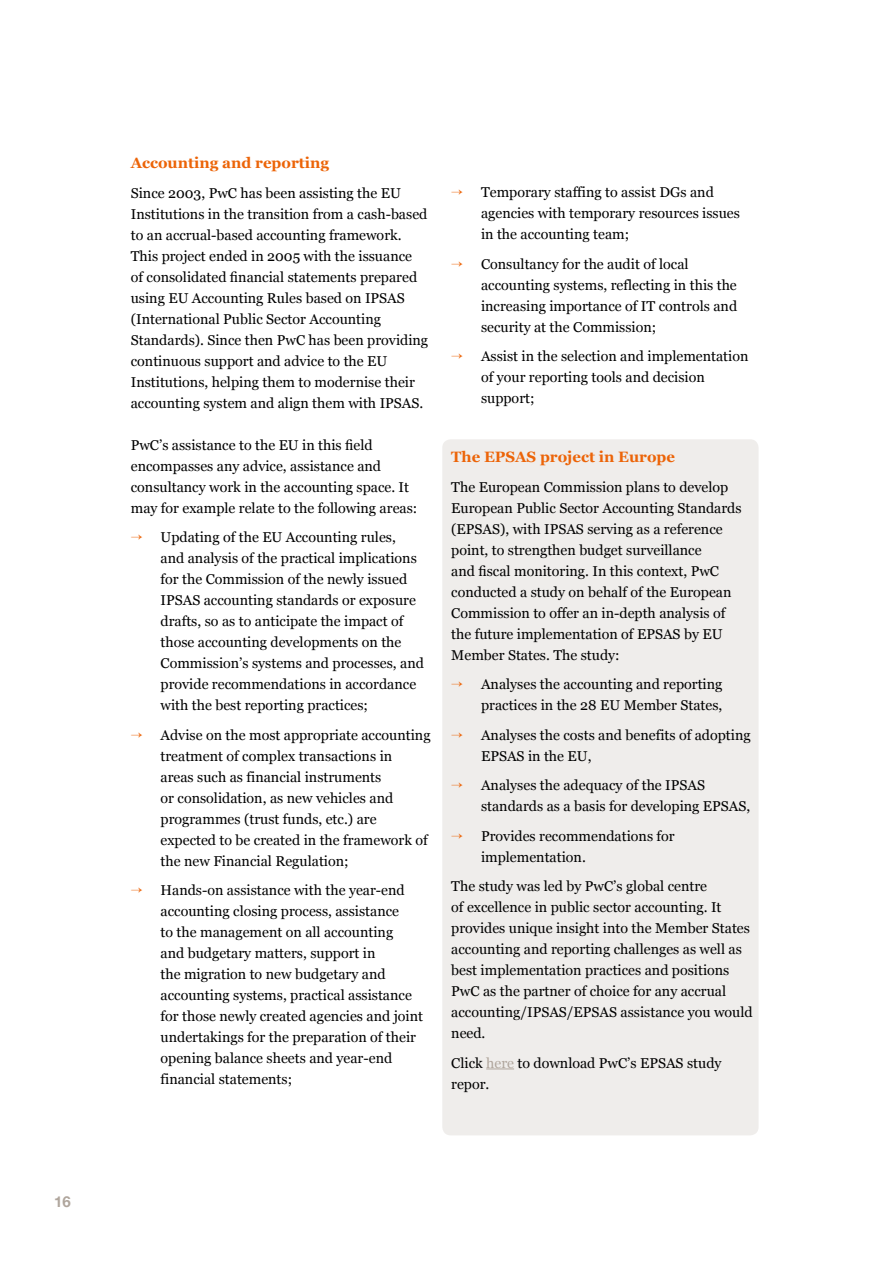
<style>
.page{position:relative;width:893px;height:1263px;background:#fff}
.page>*{position:absolute;margin:0;border:0;box-sizing:border-box;transform-origin:0 0}
.t1{font:700 15px "Georgia";color:#ec6408}
.t2{font:700 15px "Helvetica Neue";color:#b0a69d}
.t3{font:14.25px/21px "Georgia";color:#000}
.s1{color:#ec6408}
.s2{color:#b0a69d}
</style>
<div class="page">
<div style="left:442px;top:439px;width:317px;height:696px;background:#efedeb;border-radius:9px"></div>
<svg style="left:486px;top:1068px;width:28px;height:1px"></svg>
<p class="t2" style="left:54px;top:1190px;width:18px">16</p>
<p class="t1" style="left:131px;top:152px;width:200px">Accounting and reporting</p>
<p class="t3" style="left:131px;top:182px;width:299px">Since 2003, PwC has been assisting the EU Institutions in the transition from a cash-based to an accrual-based accounting framework.<br>This project ended in 2005 with the issuance<br>of consolidated financial statements prepared using EU Accounting Rules based on IPSAS (International Public Sector Accounting Standards). Since then PwC has been providing continuous support and advice to the EU Institutions, helping them to modernise their accounting system and align them with IPSAS.</p>
<p class="t3" style="left:131px;top:434px;width:288px">PwC’s assistance to the EU in this field encompasses any advice, assistance and consultancy work in the accounting space. It may for example relate to the following areas:</p>
<p class="t3" style="left:161px;top:526px;width:265px;text-indent:-30px"><span class="s1">→</span> Updating of the EU Accounting rules,<br>and analysis of the practical implications for the Commission of the newly issued IPSAS accounting standards or exposure drafts, so as to anticipate the impact of those accounting developments on the Commission’s systems and processes, and provide recommendations in accordance with the best reporting practices;</p>
<p class="t3" style="left:161px;top:724px;width:272px;text-indent:-30px"><span class="s1">→</span> Advise on the most appropriate accounting treatment of complex transactions in<br>areas such as financial instruments<br>or consolidation, as new vehicles and programmes (trust funds, etc.) are expected to be created in the framework of the new Financial Regulation;</p>
<p class="t3" style="left:161px;top:879px;width:264px;text-indent:-30px"><span class="s1">→</span> Hands-on assistance with the year-end accounting closing process, assistance<br>to the management on all accounting<br>and budgetary matters, support in<br>the migration to new budgetary and accounting systems, practical assistance for those newly created agencies and joint undertakings for the preparation of their opening balance sheets and year-end financial statements;</p>
<p class="t3" style="left:481px;top:181px;width:260px;text-indent:-30px"><span class="s1">→</span> Temporary staffing to assist DGs and agencies with temporary resources issues in the accounting team;</p>
<p class="t3" style="left:481px;top:253px;width:258px;text-indent:-30px"><span class="s1">→</span> Consultancy for the audit of local accounting systems, reflecting in this the increasing importance of IT controls and security at the Commission;</p>
<p class="t3" style="left:481px;top:345px;width:269px;text-indent:-30px"><span class="s1">→</span> Assist in the selection and implementation of your reporting tools and decision support;</p>
<p class="t1" style="left:451px;top:446px;width:225px">The EPSAS project in Europe</p>
<p class="t3" style="left:451px;top:476px;width:292px">The European Commission plans to develop European Public Sector Accounting Standards (EPSAS), with IPSAS serving as a reference point, to strengthen budget surveillance<br>and fiscal monitoring. In this context, PwC conducted a study on behalf of the European Commission to offer an in-depth analysis of the future implementation of EPSAS by EU Member States. The study:</p>
<p class="t3" style="left:451px;top:673px;width:273px;text-align:right"><span class="s1">→</span> Analyses the accounting and reporting practices in the 28 EU Member States,</p>
<p class="t3" style="left:481px;top:724px;width:271px;text-indent:-30px"><span class="s1">→</span> Analyses the costs and benefits of adopting<br>EPSAS in the EU,</p>
<p class="t3" style="left:481px;top:774px;width:271px;text-indent:-30px"><span class="s1">→</span> Analyses the adequacy of the IPSAS standards as a basis for developing EPSAS,</p>
<p class="t3" style="left:481px;top:825px;width:195px;text-indent:-30px"><span class="s1">→</span> Provides recommendations for implementation.</p>
<p class="t3" style="left:451px;top:875px;width:303px">The study was led by PwC’s global centre<br>of excellence in public sector accounting. It provides unique insight into the Member States accounting and reporting challenges as well as best implementation practices and positions PwC as the partner of choice for any accrual accounting/IPSAS/EPSAS assistance you would need.</p>
<p class="t3" style="left:451px;top:1052px;width:272px">Click <span class="s2">here</span> to download PwC’s EPSAS study repor.</p>
</div>
